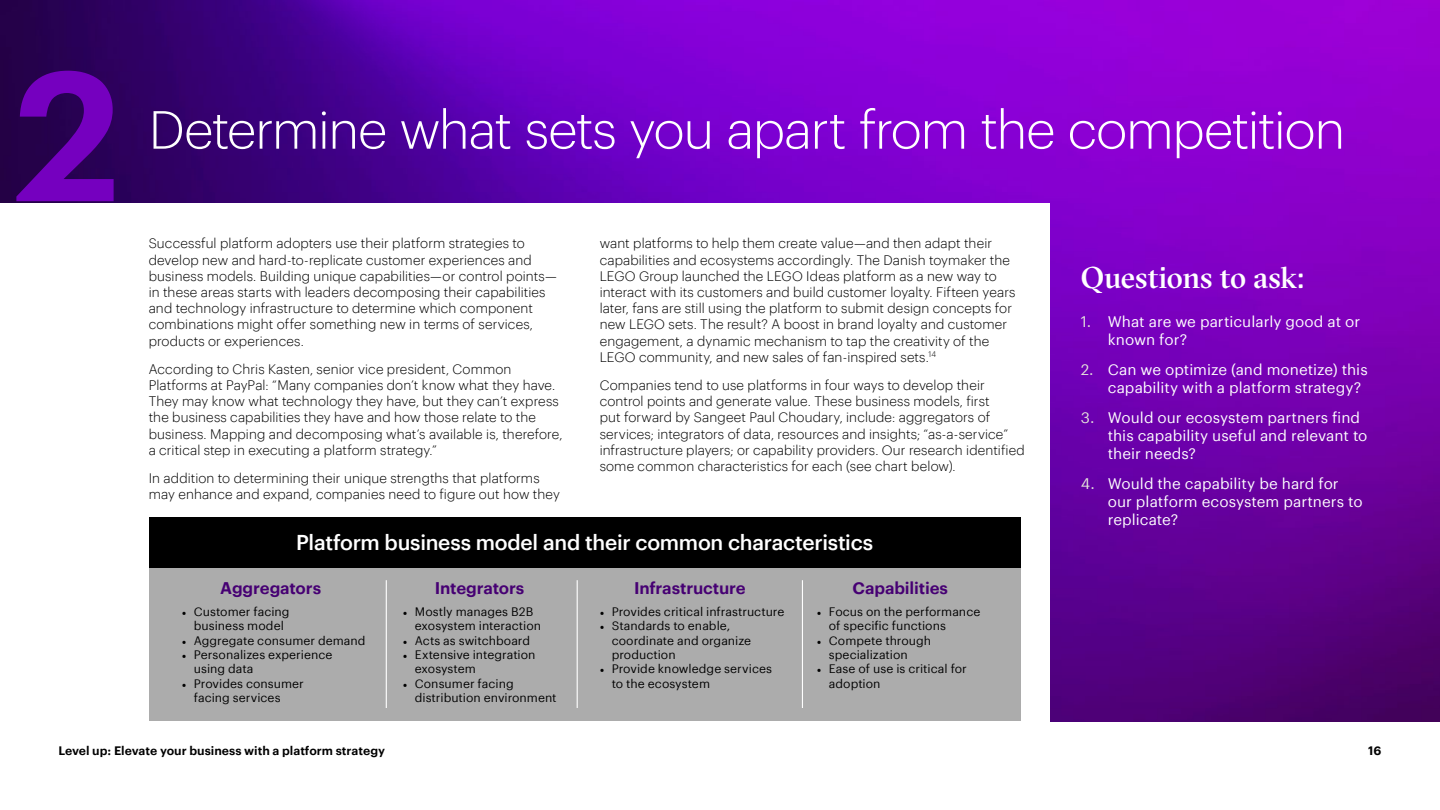
<style>
.page{position:relative;width:1440px;height:810px;background:#fff}
.page>*{position:absolute;margin:0;border:0;box-sizing:border-box;transform-origin:0 0}
.t1{font:600 180px "Graphik";color:#7500bf}
.t2{font:300 52.5px "Graphik";letter-spacing:-.025em;color:#fff}
.t3{font:500 30px "GT Sectra Fine";color:#fff}
.t4{font:500 21px "Graphik";letter-spacing:-.015em;color:#fff}
.t5{font:600 16.5px "Graphik";letter-spacing:-.01em;color:#460073}
.t6{font:15px/18px "Graphik";color:#fff}
.t7{font:300 13.5px/16.2px "Graphik";letter-spacing:.005em;color:#000}
.t8{font:12px/14.4px "Graphik";letter-spacing:.005em;color:#000}
.t9{font:600 12px "Graphik";color:#000}
.s1{font-family:"Minion Pro"}
.s2{color:#e6e6dc}
</style>
<div class="page">
<img style="left:1051px;top:202px;width:389px;height:520px">
<img style="left:0;top:0;width:1440px;height:202px">
<div style="left:149px;top:518px;width:872px;height:204px;background:#acacac"></div>
<div style="left:149px;top:518px;width:872px;height:50px;background:#000"></div>
<hr style="left:386px;top:580px;width:1px;height:128px;background:#fff">
<hr style="left:577px;top:580px;width:1px;height:128px;background:#fff">
<hr style="left:802px;top:580px;width:1px;height:128px;background:#fff">
<h1 class="t1" style="left:13px;top:-2px;width:110px">2</h1>
<h2 class="t2" style="left:149px;top:91px;width:1198px">Determine what sets you apart from the competition</h2>
<p class="t7" style="left:149px;top:234px;width:410px">Successful platform adopters use their platform strategies to develop new and hard-to-replicate customer experiences and business models. Building unique capabilities—or control points— in these areas starts with leaders decomposing their capabilities and technology infrastructure to determine which component combinations might offer something new in terms of services, products or experiences.</p>
<p class="t7" style="left:149px;top:360px;width:415px">According to Chris Kasten, senior vice president, Common Platforms at PayPal: “Many companies don’t know what they have.<br>They may know what technology they have, but they can’t express the business capabilities they have and how those relate to the business. Mapping and decomposing what’s available is, therefore, a critical step in executing a platform strategy.”</p>
<p class="t7" style="left:149px;top:469px;width:413px">In addition to determining their unique strengths that platforms may enhance and expand, companies need to figure out how they</p>
<p class="t7" style="left:600px;top:234px;width:417px">want platforms to help them create value—and then adapt their capabilities and ecosystems accordingly. The Danish toymaker the LEGO Group launched the LEGO Ideas platform as a new way to interact with its customers and build customer loyalty. Fifteen years later, fans are still using the platform to submit design concepts for new LEGO sets. The result? A boost in brand loyalty and customer engagement, a dynamic mechanism to tap the creativity of the LEGO community, and new sales of fan-inspired sets.<sup>14</sup></p>
<p class="t7" style="left:600px;top:376px;width:427px">Companies tend to use platforms in four ways to develop their control points and generate value. These business models, first<br>put forward by Sangeet Paul Choudary, include: aggregators of services; integrators of data, resources and insights; “as-a-service” infrastructure players; or capability providers. Our research identified some common characteristics for each (see chart below).</p>
<h3 class="t4" style="left:296px;top:526px;width:578px">Platform business model and their common characteristics</h3>
<p class="t5" style="left:220px;top:575px;width:103px">Aggregators</p>
<p class="t5" style="left:435px;top:575px;width:91px">Integrators</p>
<p class="t5" style="left:634px;top:575px;width:113px">Infrastructure</p>
<p class="t5" style="left:853px;top:575px;width:97px">Capabilities</p>
<p class="t8" style="left:182px;top:603px;width:109px;text-align:center"><span class="s1">•</span> Customer facing business model</p>
<p class="t8" style="left:182px;top:632px;width:185px"><span class="s1">•</span> Aggregate consumer demand</p>
<p class="t8" style="left:194px;top:646px;width:140px;text-indent:-12px"><span class="s1">•</span> Personalizes experience using data</p>
<p class="t8" style="left:194px;top:675px;width:112px;text-indent:-12px"><span class="s1">•</span> Provides consumer facing services</p>
<p class="t8" style="left:415px;top:603px;width:128px;text-indent:-12px"><span class="s1">•</span> Mostly manages B2B exosystem interaction</p>
<p class="t8" style="left:403px;top:632px;width:129px"><span class="s1">•</span> Acts as switchboard</p>
<p class="t8" style="left:415px;top:646px;width:122px;text-indent:-12px"><span class="s1">•</span> Extensive integration exosystem</p>
<p class="t8" style="left:415px;top:675px;width:143px;text-indent:-12px"><span class="s1">•</span> Consumer facing distribution environment</p>
<p class="t8" style="left:600px;top:603px;width:186px"><span class="s1">•</span> Provides critical infrastructure</p>
<p class="t8" style="left:612px;top:618px;width:141px;text-indent:-12px"><span class="s1">•</span> Standards to enable, coordinate and organize production</p>
<p class="t8" style="left:612px;top:661px;width:162px;text-indent:-12px"><span class="s1">•</span> Provide knowledge services to the ecosystem</p>
<p class="t8" style="left:829px;top:603px;width:153px;text-indent:-12px"><span class="s1">•</span> Focus on the performance of specific functions</p>
<p class="t8" style="left:829px;top:632px;width:104px;text-indent:-12px"><span class="s1">•</span> Compete through specialization</p>
<p class="t8" style="left:829px;top:661px;width:140px;text-indent:-12px"><span class="s1">•</span> Ease of use is critical for adoption</p>
<h3 class="t3" style="left:1081px;top:260px;width:226px">Questions to ask:</h3>
<p class="t6" style="left:1108px;top:312px;width:254px;text-indent:-27px"><span class="s2">1.</span> What are we particularly good at or known for?</p>
<p class="t6" style="left:1108px;top:360px;width:261px;text-indent:-27px"><span class="s2">2.</span> Can we optimize (and monetize) this capability with a platform strategy?</p>
<p class="t6" style="left:1108px;top:408px;width:261px;text-indent:-27px"><span class="s2">3.</span> Would our ecosystem partners find this capability useful and relevant to their needs?</p>
<p class="t6" style="left:1108px;top:474px;width:256px;text-indent:-27px"><span class="s2">4.</span> Would the capability be hard for our platform ecosystem partners to replicate?</p>
<p class="t9" style="left:58px;top:742px;width:328px">Level up: Elevate your business with a platform strategy</p>
<p class="t9" style="left:1368px;top:742px;width:15px">16</p>
</div>
